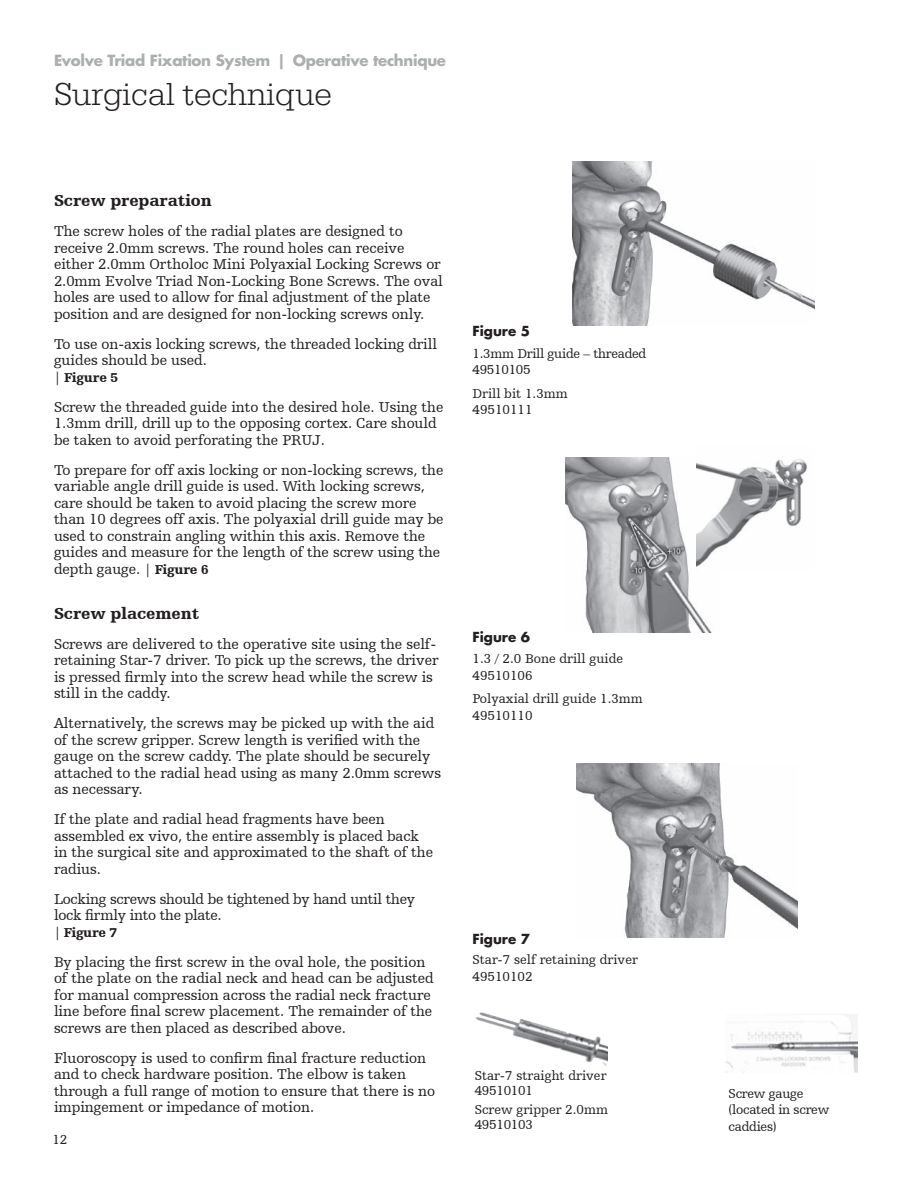
<style>
.page{position:relative;width:918px;height:1188px;background:#fff}
.page>*{position:absolute;margin:0;border:0;box-sizing:border-box;transform-origin:0 0}
.SECTION_TITLE{font:300 33px "URW Egyptienne TOT";color:#231f20}
._13-Bullet_Text{font:900 16.5px "Humanist Slabserif 712 BT";letter-spacing:-.005em;color:#231f20}
._13-Bullet_Text-2{font:15px/16.5px "Humanist Slabserif 712 BT";letter-spacing:-.005em;color:#231f20}
.t1{font:700 15px "Futura For Stryker";letter-spacing:-.02em;color:#abafae}
.t2{font:13.5px "Humanist Slabserif 712 BT";color:#231f20}
.t3{font:13.5px/16.5px "Humanist Slabserif 712 BT";letter-spacing:-.02em;color:#231f20}
._02-Subhead_2{font:700 13.5px "Futura For Stryker";color:#231f20}
._13-Bullet_Text-3{font:900 13.5px "Humanist Slabserif 712 BT";letter-spacing:-.02em;color:#231f20}
.s1{font-weight:400}
.s2{font-size:13.5px}
.s3{font-weight:900;font-size:13.5px}
</style>
<div class="page">
<img style="left:572px;top:162px;width:242px;height:164px">
<img style="left:566px;top:458px;width:146px;height:175px">
<img style="left:577px;top:763px;width:220px;height:174px">
<img style="left:696px;top:458px;width:112px;height:112px">
<img style="left:475px;top:1012px;width:133px;height:54px">
<img style="left:726px;top:1014px;width:131px;height:59px">
<p class="t1" style="left:54px;top:51px;width:394px">Evolve Triad Fixation System | Operative technique</p>
<p class="SECTION_TITLE" style="left:54px;top:75px;width:280px">Surgical technique</p>
<p class="_13-Bullet_Text" style="left:54px;top:190px;width:159px">Screw preparation</p>
<p class="_13-Bullet_Text-2" style="left:54px;top:223px;width:388px">The screw holes of the radial plates are designed to receive 2. 0mm screws. The round holes can receive either 2. 0mm Ortholoc Mini Polyaxial Locking Screws or</p>
<p class="_13-Bullet_Text-2" style="left:54px;top:272px;width:390px">2. 0mm Evolve Triad Non-Locking Bone Screws. The oval holes are used to allow for final adjustment of the plate position and are designed for non-locking screws only.</p>
<p class="_13-Bullet_Text-2" style="left:54px;top:335px;width:385px">To use on-axis locking screws, the threaded locking drill guides should be used.</p>
<p class="_13-Bullet_Text-3" style="left:54px;top:369px;width:66px"><span class="s1">|</span> Figure 5</p>
<p class="_13-Bullet_Text-2" style="left:54px;top:398px;width:391px">Screw the threaded guide into the desired hole. Using the</p>
<p class="_13-Bullet_Text-2" style="left:54px;top:415px;width:384px">1. 3mm drill, drill up to the opposing cortex. Care should be taken to avoid perforating the PRUJ.</p>
<p class="_13-Bullet_Text-2" style="left:54px;top:461px;width:391px">To prepare for off axis locking or non-locking screws, the variable angle drill guide is used. With locking screws, care should be taken to avoid placing the screw more than 10 degrees off axis. The polyaxial drill guide may be used to constrain angling within this axis. Remove the guides and measure for the length of the screw using the depth gauge. <span class="s2">|</span> <span class="s3">Figure 6</span></p>
<p class="_13-Bullet_Text" style="left:54px;top:603px;width:147px">Screw placement</p>
<p class="_13-Bullet_Text-2" style="left:54px;top:635px;width:386px">Screws are delivered to the operative site using the self&shy;retaining Star-7 driver. To pick up the screws, the driver is pressed firmly into the screw head while the screw is still in the caddy.</p>
<p class="_13-Bullet_Text-2" style="left:54px;top:715px;width:389px">Alternatively, the screws may be picked up with the aid of the screw gripper. Screw length is verified with the gauge on the screw caddy. The plate should be securely attached to the radial head using as many 2. 0mm screws as necessary.</p>
<p class="_13-Bullet_Text-2" style="left:54px;top:811px;width:381px">If the plate and radial head fragments have been assembled ex vivo, the entire assembly is placed back in the surgical site and approximated to the shaft of the radius.</p>
<p class="_13-Bullet_Text-2" style="left:54px;top:890px;width:363px">Locking screws should be tightened by hand until they lock firmly into the plate.</p>
<p class="_13-Bullet_Text-3" style="left:54px;top:924px;width:64px"><span class="s1">|</span> Figure 7</p>
<p class="_13-Bullet_Text-2" style="left:54px;top:953px;width:381px">By placing the first screw in the oval hole, the position of the plate on the radial neck and head can be adjusted for manual compression across the radial neck fracture line before final screw placement. The remainder of the screws are then placed as described above.</p>
<p class="_13-Bullet_Text-2" style="left:54px;top:1049px;width:383px">Fluoroscopy is used to confirm final fracture reduction and to check hardware position. The elbow is taken through a full range of motion to ensure that there is no impingement or impedance of motion.</p>
<p class="t2" style="left:52px;top:1132px;width:17px">12</p>
<p class="_02-Subhead_2" style="left:473px;top:322px;width:59px">Figure 5</p>
<p class="t3" style="left:472px;top:345px;width:175px">1. 3mm Drill guide – threaded</p>
<p class="t3" style="left:472px;top:361px;width:60px">49510105</p>
<p class="t2" style="left:472px;top:385px;width:97px">Drill bit 1. 3mm</p>
<p class="t2" style="left:472px;top:402px;width:62px">49510111</p>
<p class="_02-Subhead_2" style="left:473px;top:628px;width:59px">Figure 6</p>
<p class="t2" style="left:472px;top:651px;width:152px">1. 3 / 2. 0 Bone drill guide</p>
<p class="t2" style="left:472px;top:667px;width:62px">49510106</p>
<p class="t2" style="left:472px;top:691px;width:172px">Polyaxial drill guide 1. 3mm</p>
<p class="t2" style="left:472px;top:707px;width:62px">49510110</p>
<p class="_02-Subhead_2" style="left:472px;top:930px;width:59px">Figure 7</p>
<p class="t2" style="left:472px;top:952px;width:167px">Star-7 self retaining driver</p>
<p class="t2" style="left:472px;top:968px;width:62px">49510102</p>
<p class="t2" style="left:475px;top:1067px;width:133px">Star-7 straight driver</p>
<p class="t3" style="left:475px;top:1082px;width:60px">49510101</p>
<p class="t2" style="left:475px;top:1101px;width:135px">Screw gripper 2. 0mm</p>
<p class="t3" style="left:475px;top:1116px;width:60px">49510103</p>
<p class="t3" style="left:729px;top:1085px;width:76px">Screw gauge</p>
<p class="t3" style="left:729px;top:1101px;width:102px">(located in screw caddies)</p>
</div>
